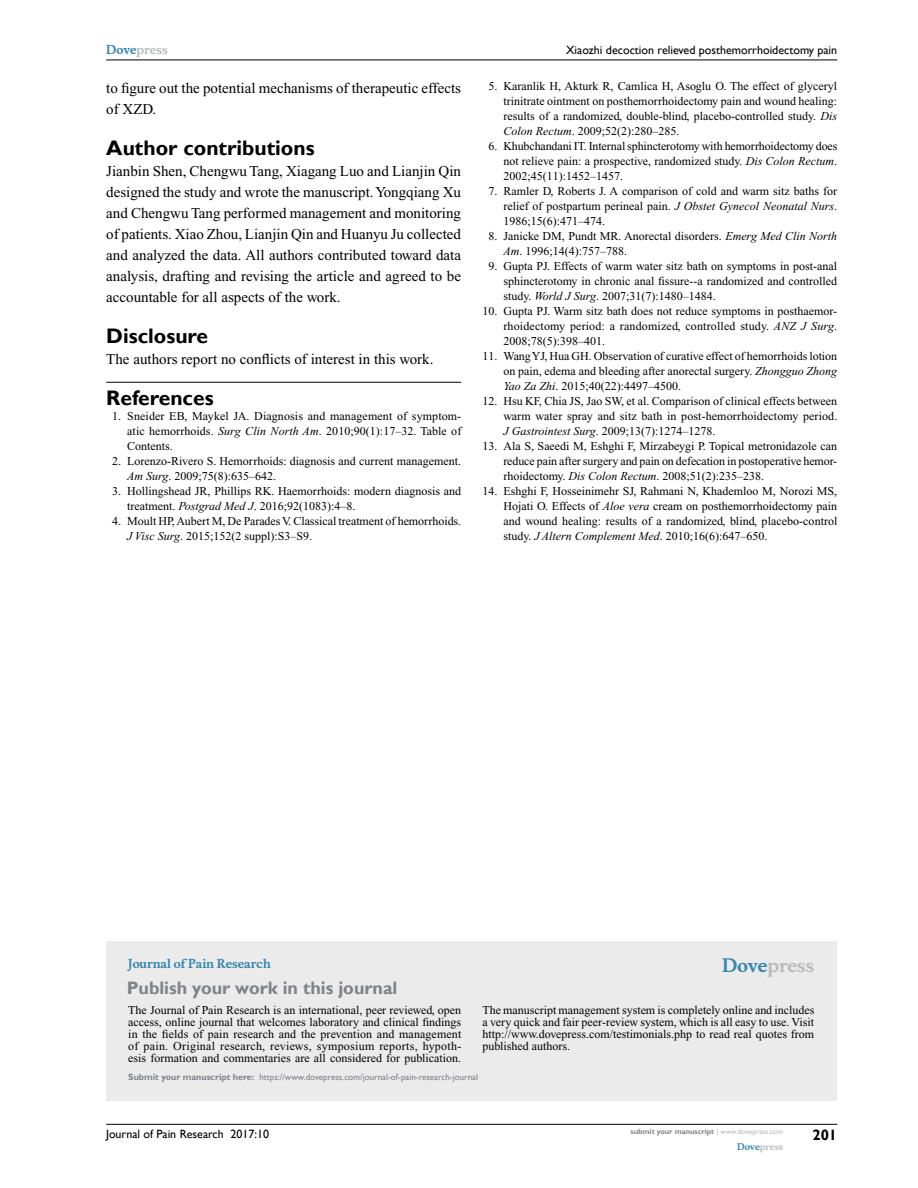
<style>
.page{position:relative;width:918px;height:1188px;background:#fff}
.page>*{position:absolute;margin:0;border:0;box-sizing:border-box;transform-origin:0 0}
.t1{font:700 21px "Gill Sans";color:#000}
.t2{font:700 18px "Gill Sans";color:#808285}
.t3{font:700 18px "Musee";color:#b8babc}
.t4{font:15px/21px "Times New Roman";color:#000}
.t5{font:700 15px "Gill Sans";color:#000}
.t6{font:12px/15px "Times New Roman";color:#000;text-align:justify}
.t7{font:12px "Gill Sans";color:#000}
.t8{font:700 12px "Musee";color:#3785ad}
.t9{font:700 12px "Musee";color:#b8babc}
.t10{font:9px "Gill Sans";color:#808285}
.t11{font:700 9px "Musee";color:#b8babc}
.t12{font:700 7.5px "Gill Sans";color:#808285}
.s1{color:#3785ad}
.s2{font-style:italic}
.s3{font-weight:700}
.s4{font-weight:400;color:#b8babc}
</style>
<div class="page">
<div style="left:106px;top:941px;width:731px;height:159px;background:#ebebec"></div>
<hr style="left:106px;top:1124px;width:731px;height:1px;background:#000">
<hr style="left:106px;top:60px;width:731px;height:1px;background:#000">
<hr style="left:106px;top:382px;width:355px;height:1px;background:#000">
<p class="t9" style="left:106px;top:43px;width:63px"><span class="s1">Dove</span>press</p>
<p class="t4" style="left:106px;top:77px;width:356px">to figure out the potential mechanisms of therapeutic effects of XZD.</p>
<h1 class="t1" style="left:106px;top:135px;width:210px">Author contributions</h1>
<p class="t4" style="left:106px;top:160px;width:356px;text-align:justify">Jianbin Shen, Chengwu Tang, Xiagang Luo and Lianjin Qin designed the study and wrote the manuscript. Yongqiang Xu and Chengwu Tang performed management and monitoring of patients. Xiao Zhou, Lianjin Qin and Huanyu Ju collected and analyzed the data. All authors contributed toward data analysis, drafting and revising the article and agreed to be accountable for all aspects of the work.</p>
<h1 class="t1" style="left:106px;top:323px;width:103px">Disclosure</h1>
<p class="t4" style="left:106px;top:349px;width:329px">The authors report no conflicts of interest in this work.</p>
<h1 class="t1" style="left:106px;top:386px;width:109px">References</h1>
<p class="t6" style="left:127px;top:409px;width:336px;text-indent:-15px">1. Sneider EB, Maykel JA. Diagnosis and management of symptom&shy;atic hemorrhoids. <span class="s2">Surg Clin North Am</span>. 2010;90(1):17–32. Table of Contents.</p>
<p class="t6" style="left:127px;top:454px;width:335px;text-indent:-15px">2. Lorenzo-Rivero S. Hemorrhoids: diagnosis and current management.<br><span class="s2">Am Surg</span>. 2009;75(8):635–642.</p>
<p class="t6" style="left:127px;top:484px;width:335px;text-indent:-15px">3. Hollingshead JR, Phillips RK. Haemorrhoids: modern diagnosis and treatment. <span class="s2">Postgrad Med J</span>. 2016;92(1083):4–8.</p>
<p class="t6" style="left:127px;top:514px;width:335px;text-indent:-15px">4. Moult HP, Aubert M, De Parades V. Classical treatment of hemorrhoids.<br><span class="s2">J Visc Surg</span>. 2015;152(2 suppl):S3–S9.</p>
<p class="t7" style="left:566px;top:43px;width:273px">Xiaozhi decoction relieved posthemorrhoidectomy pain</p>
<p class="t6" style="left:503px;top:79px;width:335px;text-indent:-15px">5. Karanlik H, Akturk R, Camlica H, Asoglu O. The effect of glyceryl trinitrate ointment on posthemorrhoidectomy pain and wound healing: results of a randomized, double-blind, placebo-controlled study. <span class="s2">Dis Colon Rectum</span>. 2009;52(2):280–285.</p>
<p class="t6" style="left:503px;top:139px;width:336px;text-indent:-15px">6. Khubchandani IT. Internal sphincterotomy with hemorrhoidectomy does not relieve pain: a prospective, randomized study. <span class="s2">Dis Colon Rectum</span>.<br>2002;45(11):1452–1457.</p>
<p class="t6" style="left:503px;top:184px;width:335px;text-indent:-15px">7. Ramler D, Roberts J. A comparison of cold and warm sitz baths for relief of postpartum perineal pain. <span class="s2">J Obstet Gynecol Neonatal Nurs</span>.<br>1986;15(6):471–474.</p>
<p class="t6" style="left:503px;top:229px;width:335px;text-indent:-15px">8. Janicke DM, Pundt MR. Anorectal disorders. <span class="s2">Emerg Med Clin North<br>Am</span>. 1996;14(4):757–788.</p>
<p class="t6" style="left:503px;top:259px;width:335px;text-indent:-15px">9. Gupta PJ. Effects of warm water sitz bath on symptoms in post-anal sphincterotomy in chronic anal fissure--a randomized and controlled study. <span class="s2">World J Surg</span>. 2007;31(7):1480–1484.</p>
<p class="t6" style="left:503px;top:304px;width:335px;text-indent:-21px">10. Gupta PJ. Warm sitz bath does not reduce symptoms in posthaemor&shy;rhoidectomy period: a randomized, controlled study. <span class="s2">ANZ J Surg</span>.<br>2008;78(5):398–401.</p>
<p class="t6" style="left:503px;top:349px;width:335px;text-indent:-21px">11. Wang YJ, Hua GH. Observation of curative effect of hemorrhoids lotion on pain, edema and bleeding after anorectal surgery. <span class="s2">Zhongguo Zhong Yao Za Zhi</span>. 2015;40(22):4497–4500.</p>
<p class="t6" style="left:503px;top:394px;width:335px;text-indent:-21px">12. Hsu KF, Chia JS, Jao SW, et al. Comparison of clinical effects between warm water spray and sitz bath in post-hemorrhoidectomy period.<br><span class="s2">J Gastrointest Surg</span>. 2009;13(7):1274–1278.</p>
<p class="t6" style="left:503px;top:439px;width:335px;text-indent:-21px">13. Ala S, Saeedi M, Eshghi F, Mirzabeygi P. Topical metronidazole can reduce pain after surgery and pain on defecation in postoperative hemor&shy;rhoidectomy. <span class="s2">Dis Colon Rectum</span>. 2008;51(2):235–238.</p>
<p class="t6" style="left:503px;top:484px;width:336px;text-indent:-21px">14. Eshghi F, Hosseinimehr SJ, Rahmani N, Khademloo M, Norozi MS, Hojati O. Effects of <span class="s2">Aloe vera</span> cream on posthemorrhoidectomy pain and wound healing: results of a randomized, blind, placebo-control study. <span class="s2">J Altern Complement Med</span>. 2010;16(6):647–650.</p>
<p class="t8" style="left:128px;top:956px;width:144px">Journal of Pain Research</p>
<h2 class="t2" style="left:127px;top:977px;width:272px">Publish your work in this journal</h2>
<h2 class="t3" style="left:722px;top:955px;width:94px"><span class="s1">Dove</span>press</h2>
<p class="t6" style="left:128px;top:1004px;width:335px;line-height:12px">The Journal of Pain Research is an international, peer reviewed, open access, online journal that welcomes laboratory and clinical findings in the fields of pain research and the prevention and management of pain. Original research, reviews, symposium reports, hypoth&shy;esis formation and commentaries are all considered for publication.</p>
<p class="t6" style="left:482px;top:1004px;width:334px;line-height:12px">The manuscript management system is completely online and includes a very quick and fair peer-review system, which is all easy to use. Visit http://www.dovepress.com/testimonials.php to read real quotes from published authors.</p>
<p class="t10" style="left:128px;top:1072px;width:351px"><span class="s3">Submit your manuscript here:</span> https://www.dovepress.com/journal-of-pain-research-journal</p>
<p class="t7" style="left:106px;top:1127px;width:164px">Journal of Pain Research 2017:10</p>
<p class="t12" style="left:631px;top:1127px;width:154px">submit your manuscript <span class="s4">| www.dovepress.com</span></p>
<p class="t11" style="left:737px;top:1141px;width:48px"><span class="s1">Dove</span>press</p>
<p class="t5" style="left:812px;top:1126px;width:26px">201</p>
</div>
